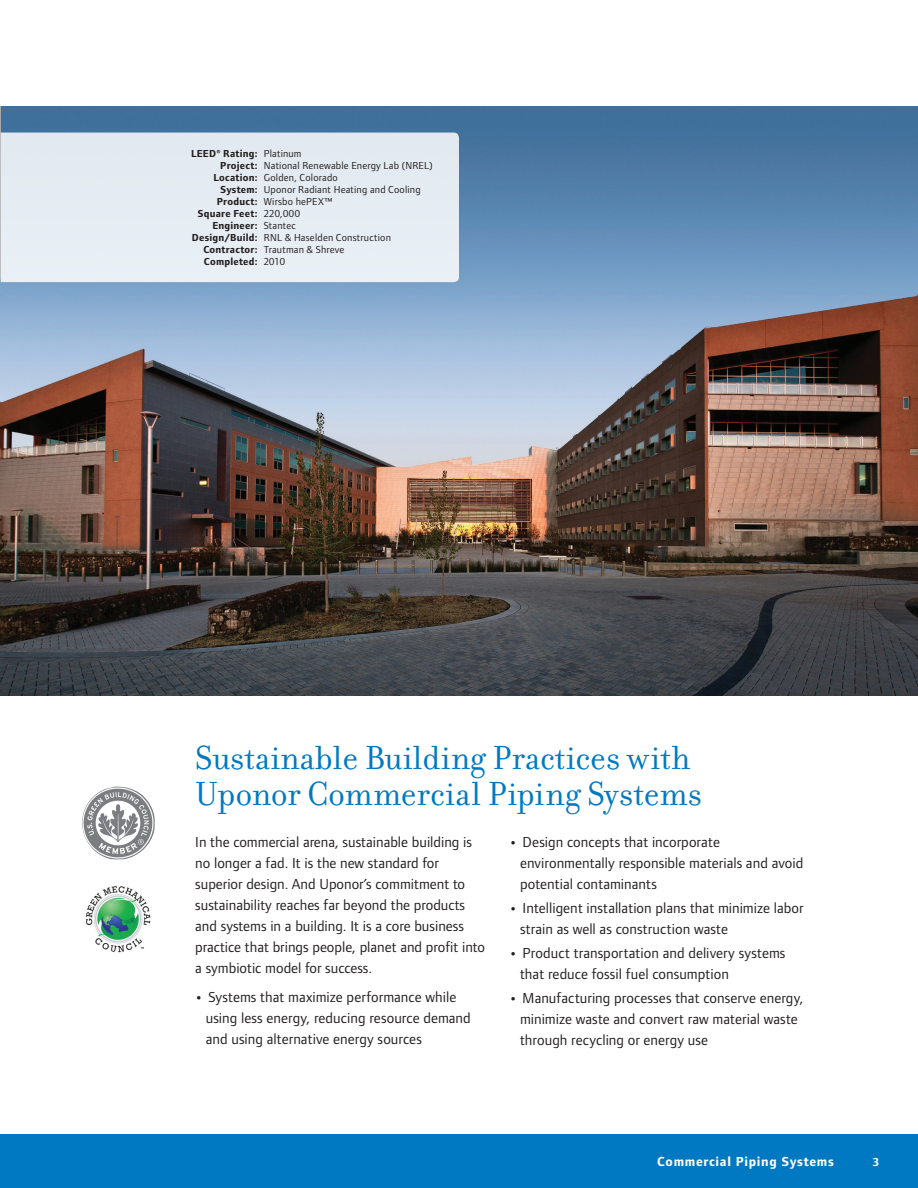
<style>
.page{position:relative;width:918px;height:1188px;background:#fff}
.page>*{position:absolute;margin:0;border:0;box-sizing:border-box;transform-origin:0 0}
.Heading_24_24_Filo{font:36px/36px "Filosofia Regular Lining";color:#0079c2}
.Body_10_14{font:15px/21px "Foundry Form Sans";color:#231f20}
.t1{font:700 13.5px "Foundry Form Sans";letter-spacing:.05em;color:#fff}
.t2{font:700 12px "Foundry Form Sans";color:#fff}
.Project_Information{font:10.5px "Foundry Form Sans";letter-spacing:.02em;color:#231f20}
.Project_Information-2{font:700 10.5px "Foundry Form Sans";letter-spacing:.02em;color:#231f20}
.s1{font-weight:400}
.s2{font-weight:700}
</style>
<div class="page">
<img style="left:0;top:107px;width:918px;height:588px">
<hr style="left:0;top:106px;width:1px;height:173px;background:#a8a9ad">
<img style="left:85px;top:886px;width:66px;height:67px">
<img style="left:82px;top:787px;width:73px;height:72px">
<div style="left:1px;top:133px;width:458px;height:149px;background:#e5ecf2"></div>
<div style="left:0;top:1134px;width:918px;height:54px;background:#0079c2"></div>
<p class="Project_Information-2" style="left:191px;top:148px;width:112px">LEED® Rating: <span class="s1">Platinum</span></p>
<p class="Project_Information" style="left:220px;top:160px;width:214px"><span class="s2">Project:</span> National Renewable Energy Lab (NREL)</p>
<p class="Project_Information" style="left:213px;top:172px;width:126px"><span class="s2">Location:</span> Golden, Colorado</p>
<p class="Project_Information" style="left:221px;top:184px;width:202px"><span class="s2">System:</span> Uponor Radiant Heating and Cooling</p>
<p class="Project_Information" style="left:217px;top:196px;width:117px"><span class="s2">Product:</span> Wirsbo hePEX™</p>
<p class="Project_Information-2" style="left:198px;top:208px;width:104px">Square Feet: <span class="s1">220,000</span></p>
<p class="Project_Information-2" style="left:212px;top:220px;width:85px">Engineer: <span class="s1">Stantec</span></p>
<p class="Project_Information" style="left:192px;top:232px;width:201px"><span class="s2">Design/Build:</span> RNL &amp; Haselden Construction</p>
<p class="Project_Information" style="left:203px;top:244px;width:143px"><span class="s2">Contractor:</span> Trautman &amp; Shreve</p>
<p class="Project_Information-2" style="left:204px;top:256px;width:83px">Completed: <span class="s1">2010</span></p>
<p class="Heading_24_24_Filo" style="left:195px;top:741px;width:508px">Sustainable Building Practices with<br>Uponor Commercial Piping Systems</p>
<p class="Body_10_14" style="left:195px;top:831px;width:291px">In the commercial arena, sustainable building is no longer a fad. It is the new standard for superior design. And Uponor’s commitment to sustainability reaches far beyond the products and systems in a building. It is a core business practice that brings people, planet and profit into a symbiotic model for success.</p>
<p class="Body_10_14" style="left:206px;top:986px;width:267px;text-indent:-10px"><span class="s2">•</span> Systems that maximize performance while using less energy, reducing resource demand and using alternative energy sources</p>
<p class="Body_10_14" style="left:520px;top:831px;width:285px;text-indent:-10px"><span class="s2">•</span> Design concepts that incorporate environmentally responsible materials and avoid potential contaminants</p>
<p class="Body_10_14" style="left:520px;top:897px;width:285px;text-indent:-10px"><span class="s2">•</span> Intelligent installation plans that minimize labor strain as well as construction waste</p>
<p class="Body_10_14" style="left:520px;top:942px;width:267px;text-indent:-10px"><span class="s2">•</span> Product transportation and delivery systems that reduce fossil fuel consumption</p>
<p class="Body_10_14" style="left:520px;top:988px;width:285px;text-indent:-10px"><span class="s2">•</span> Manufacturing processes that conserve energy, minimize waste and convert raw material waste through recycling or energy use</p>
<p class="t1" style="left:657px;top:1154px;width:178px">Commercial Piping Systems</p>
<p class="t2" style="left:873px;top:1155px;width:8px">3</p>
</div>
